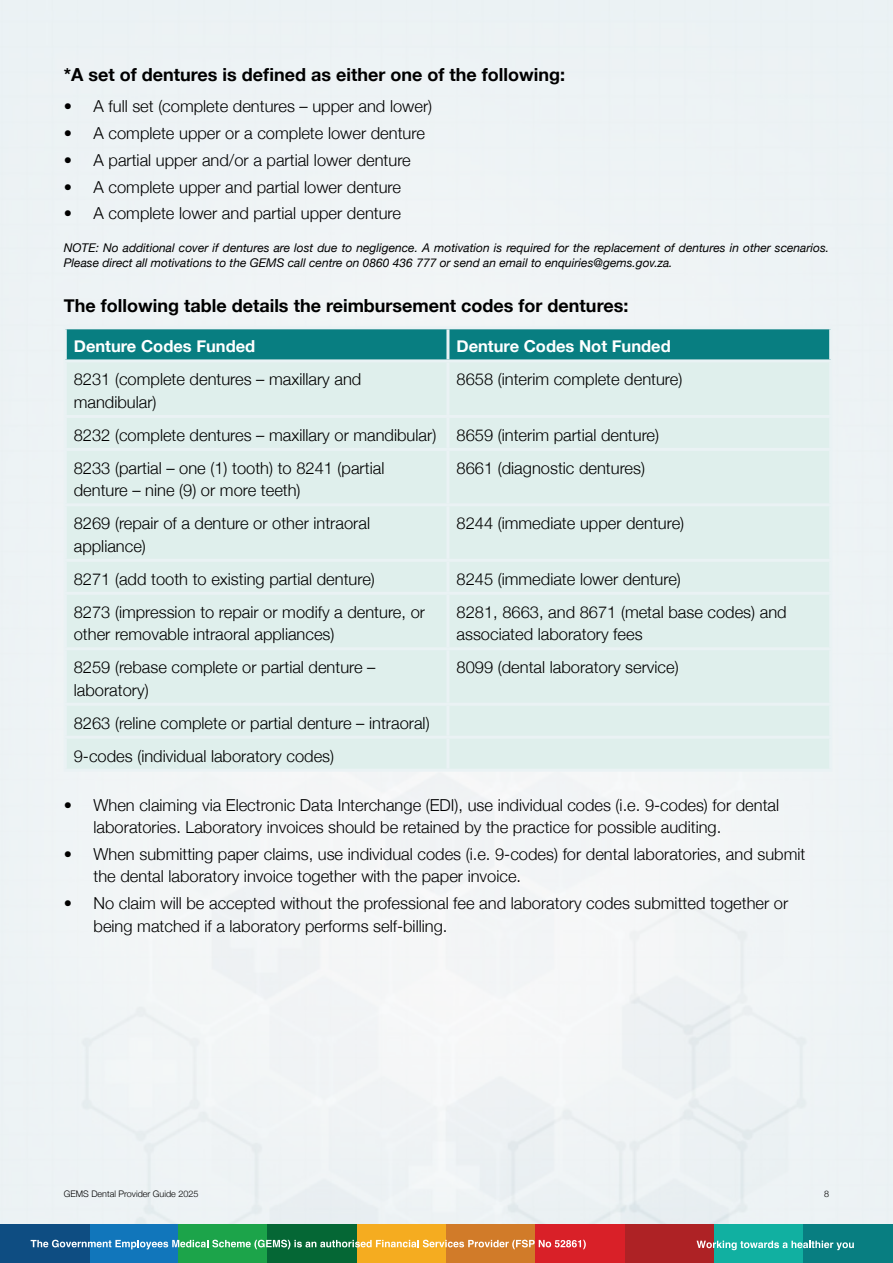
<style>
.page{position:relative;width:893px;height:1263px;background:#fff}
.page>*{position:absolute;margin:0;border:0;box-sizing:border-box;transform-origin:0 0}
.t1{font:700 18px "Helvetica Neue";color:#000}
.t2{font:300 16.5px/22.5px "Helvetica Neue";color:#000}
.t3{font:700 16.5px "Helvetica Neue";color:#fff}
.t4{font:italic 12px/14.4px "Helvetica Neue";color:#000}
.t5{font:300 9px "Helvetica Neue";color:#000}
</style>
<div class="page">
<div style="left:0;top:0;width:893px;height:1225px;background:#eef3f5"></div>
<div style="left:89px;top:1225px;width:89px;height:38px;background:#1176bb"></div>
<div style="left:0;top:1225px;width:89px;height:38px;background:#0e4d82"></div>
<div style="left:178px;top:1225px;width:90px;height:38px;background:#1ca44a"></div>
<div style="left:268px;top:1225px;width:89px;height:38px;background:#056735"></div>
<div style="left:357px;top:1225px;width:89px;height:38px;background:#f5ac20"></div>
<div style="left:446px;top:1225px;width:90px;height:38px;background:#d17b29"></div>
<div style="left:536px;top:1225px;width:89px;height:38px;background:#d92028"></div>
<div style="left:625px;top:1225px;width:89px;height:38px;background:#ae2225"></div>
<div style="left:714px;top:1225px;width:90px;height:38px;background:#11b0a1"></div>
<div style="left:804px;top:1225px;width:89px;height:38px;background:#087e81"></div>
<svg style="left:697px;top:1240px;width:157px;height:10px"></svg>
<svg style="left:31px;top:1240px;width:555px;height:9px"></svg>
<div style="left:67px;top:329px;width:762px;height:30px;background:#087e81"></div>
<div style="left:67px;top:362px;width:762px;height:407px;background:#dfefec"></div>
<hr style="left:446px;top:329px;width:3px;height:30px;background:#eaf2f4">
<hr style="left:64px;top:359px;width:384px;height:3px;background:#eaf2f4">
<hr style="left:448px;top:359px;width:384px;height:3px;background:#eaf2f4">
<hr style="left:446px;top:362px;width:3px;height:53px;background:#eaf2f4">
<hr style="left:64px;top:415px;width:384px;height:3px;background:#eaf2f4">
<hr style="left:448px;top:415px;width:384px;height:3px;background:#eaf2f4">
<hr style="left:446px;top:418px;width:3px;height:30px;background:#eaf2f4">
<hr style="left:64px;top:448px;width:384px;height:3px;background:#eaf2f4">
<hr style="left:448px;top:448px;width:384px;height:3px;background:#eaf2f4">
<hr style="left:446px;top:451px;width:3px;height:52px;background:#eaf2f4">
<hr style="left:64px;top:503px;width:384px;height:3px;background:#eaf2f4">
<hr style="left:448px;top:503px;width:384px;height:3px;background:#eaf2f4">
<hr style="left:446px;top:506px;width:3px;height:53px;background:#eaf2f4">
<hr style="left:64px;top:559px;width:384px;height:3px;background:#eaf2f4">
<hr style="left:448px;top:559px;width:384px;height:3px;background:#eaf2f4">
<hr style="left:446px;top:562px;width:3px;height:30px;background:#eaf2f4">
<hr style="left:64px;top:592px;width:384px;height:3px;background:#eaf2f4">
<hr style="left:448px;top:592px;width:384px;height:3px;background:#eaf2f4">
<hr style="left:446px;top:595px;width:3px;height:52px;background:#eaf2f4">
<hr style="left:64px;top:647px;width:384px;height:3px;background:#eaf2f4">
<hr style="left:448px;top:647px;width:384px;height:3px;background:#eaf2f4">
<hr style="left:446px;top:650px;width:3px;height:53px;background:#eaf2f4">
<hr style="left:64px;top:703px;width:384px;height:3px;background:#eaf2f4">
<hr style="left:448px;top:703px;width:384px;height:3px;background:#eaf2f4">
<hr style="left:446px;top:706px;width:3px;height:30px;background:#eaf2f4">
<hr style="left:64px;top:736px;width:384px;height:3px;background:#eaf2f4">
<hr style="left:448px;top:736px;width:384px;height:3px;background:#eaf2f4">
<hr style="left:446px;top:739px;width:3px;height:30px;background:#eaf2f4">
<hr style="left:64px;top:326px;width:384px;height:3px;background:#eaf2f4">
<hr style="left:64px;top:329px;width:3px;height:30px;background:#eaf2f4">
<hr style="left:448px;top:326px;width:384px;height:3px;background:#eaf2f4">
<hr style="left:829px;top:329px;width:3px;height:30px;background:#eaf2f4">
<hr style="left:64px;top:362px;width:3px;height:53px;background:#eaf2f4">
<hr style="left:829px;top:362px;width:3px;height:53px;background:#eaf2f4">
<hr style="left:64px;top:418px;width:3px;height:30px;background:#eaf2f4">
<hr style="left:829px;top:418px;width:3px;height:30px;background:#eaf2f4">
<hr style="left:64px;top:451px;width:3px;height:52px;background:#eaf2f4">
<hr style="left:829px;top:451px;width:3px;height:52px;background:#eaf2f4">
<hr style="left:64px;top:506px;width:3px;height:53px;background:#eaf2f4">
<hr style="left:829px;top:506px;width:3px;height:53px;background:#eaf2f4">
<hr style="left:64px;top:562px;width:3px;height:30px;background:#eaf2f4">
<hr style="left:829px;top:562px;width:3px;height:30px;background:#eaf2f4">
<hr style="left:64px;top:595px;width:3px;height:52px;background:#eaf2f4">
<hr style="left:829px;top:595px;width:3px;height:52px;background:#eaf2f4">
<hr style="left:64px;top:650px;width:3px;height:53px;background:#eaf2f4">
<hr style="left:829px;top:650px;width:3px;height:53px;background:#eaf2f4">
<hr style="left:64px;top:706px;width:3px;height:30px;background:#eaf2f4">
<hr style="left:829px;top:706px;width:3px;height:30px;background:#eaf2f4">
<hr style="left:64px;top:739px;width:3px;height:30px;background:#eaf2f4">
<hr style="left:829px;top:739px;width:3px;height:30px;background:#eaf2f4">
<hr style="left:64px;top:769px;width:384px;height:3px;background:#eaf2f4">
<hr style="left:448px;top:769px;width:384px;height:3px;background:#eaf2f4">
<p class="t1" style="left:64px;top:61px;width:503px">*A set of dentures is defined as either one of the following:</p>
<p class="t2" style="left:64px;top:94px;width:370px">• A full set (complete dentures – upper and lower)</p>
<p class="t2" style="left:64px;top:121px;width:363px">• A complete upper or a complete lower denture</p>
<p class="t2" style="left:64px;top:147px;width:349px">• A partial upper and/or a partial lower denture</p>
<p class="t2" style="left:64px;top:174px;width:339px">• A complete upper and partial lower denture</p>
<p class="t2" style="left:64px;top:201px;width:339px">• A complete lower and partial upper denture</p>
<p class="t4" style="left:64px;top:242px;width:767px">NOTE: No additional cover if dentures are lost due to negligence. A motivation is required for the replacement of dentures in other scenarios.<br>Please direct all motivations to the GEMS call centre on 0860 436 777 or send an email to enquiries@gems.gov.za.</p>
<p class="t1" style="left:64px;top:291px;width:566px">The following table details the reimbursement codes for dentures:</p>
<p class="t3" style="left:74px;top:334px;width:183px">Denture Codes Funded</p>
<p class="t3" style="left:456px;top:334px;width:216px">Denture Codes Not Funded</p>
<p class="t2" style="left:74px;top:367px;width:289px">8231 (complete dentures – maxillary and mandibular)</p>
<p class="t2" style="left:456px;top:367px;width:227px">8658 (interim complete denture)</p>
<p class="t2" style="left:74px;top:417px;width:587px;line-height:33px">8232 (complete dentures – maxillary or mandibular) 8659 (interim partial denture)<br>8233 (partial – one (1) tooth) to 8241 (partial</p>
<p class="t2" style="left:74px;top:478px;width:228px">denture – nine (9) or more teeth)</p>
<p class="t2" style="left:456px;top:455px;width:190px">8661 (diagnostic dentures)</p>
<p class="t2" style="left:74px;top:511px;width:298px">8269 (repair of a denture or other intraoral appliance)</p>
<p class="t2" style="left:456px;top:511px;width:229px">8244 (immediate upper denture)</p>
<p class="t2" style="left:74px;top:566px;width:303px">8271 (add tooth to existing partial denture)</p>
<p class="t2" style="left:456px;top:566px;width:226px">8245 (immediate lower denture)</p>
<p class="t2" style="left:74px;top:599px;width:353px">8273 (impression to repair or modify a denture, or other removable intraoral appliances)</p>
<p class="t2" style="left:456px;top:599px;width:332px">8281, 8663, and 8671 (metal base codes) and associated laboratory fees</p>
<p class="t2" style="left:74px;top:655px;width:303px">8259 (rebase complete or partial denture – laboratory)</p>
<p class="t2" style="left:456px;top:655px;width:224px">8099 (dental laboratory service)</p>
<p class="t2" style="left:74px;top:705px;width:357px;line-height:33px">8263 (reline complete or partial denture – intraoral)<br>9-codes (individual laboratory codes)</p>
<p class="t2" style="left:94px;top:792px;width:687px;text-indent:-30px">• When claiming via Electronic Data Interchange (EDI), use individual codes (i.e. 9-codes) for dental laboratories. Laboratory invoices should be retained by the practice for possible auditing.</p>
<p class="t2" style="left:94px;top:841px;width:713px;text-indent:-30px">• When submitting paper claims, use individual codes (i.e. 9-codes) for dental laboratories, and submit the dental laboratory invoice together with the paper invoice.</p>
<p class="t2" style="left:94px;top:891px;width:696px;text-indent:-30px">• No claim will be accepted without the professional fee and laboratory codes submitted together or being matched if a laboratory performs self-billing.</p>
<p class="t5" style="left:64px;top:1187px;width:136px">GEMS Dental Provider Guide 2025</p>
<p class="t5" style="left:824px;top:1187px;width:7px">8</p>
</div>
